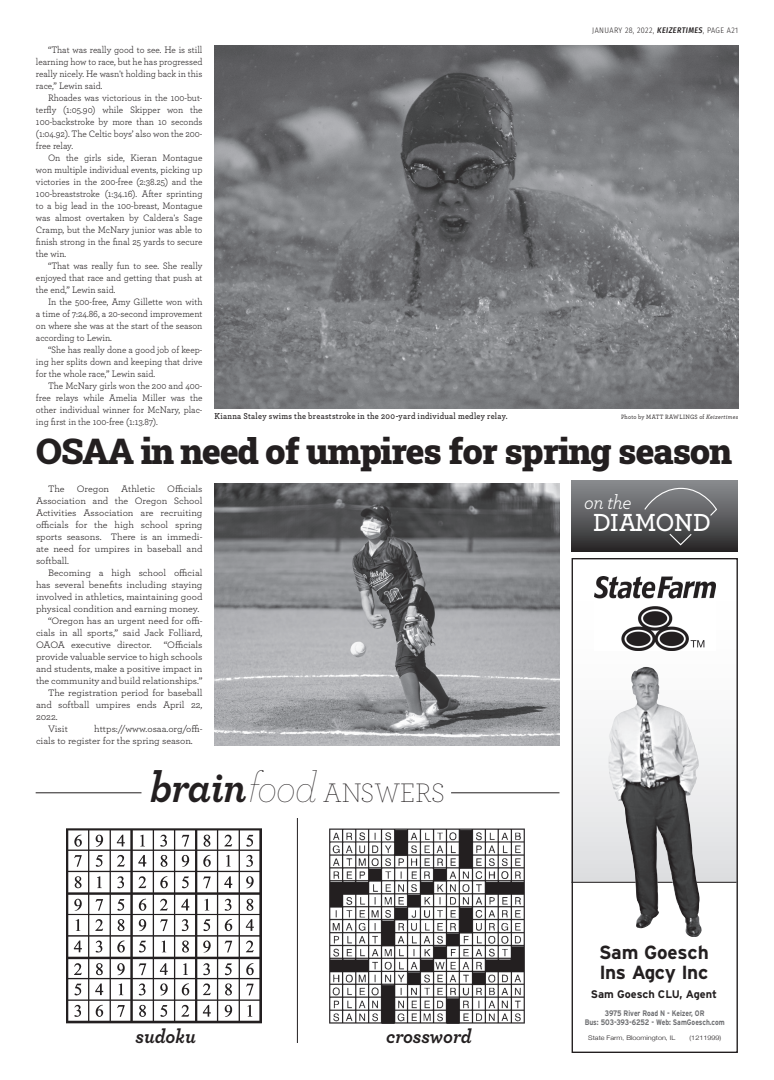
<style>
.page{position:relative;width:774px;height:1080px;background:#fff}
.page>*{position:absolute;margin:0;border:0;box-sizing:border-box;transform-origin:0 0}
.t1{font:36px "Roboto Slab";letter-spacing:-.03em;color:#231f20}
.t2{font:200 28px "Archer";color:#231f20;scale:.95 1}
.t3{font:600 26px "Archer";letter-spacing:-.025em;color:#fff;scale:.95 1}
.t4{font:italic 20.3px "Archer";color:#fff;scale:.95 1}
.t5{font:italic 700 20px "Archer";color:#231f20;scale:.95 1}
.t6{font:700 19px/20px "Interstate";letter-spacing:-.015em;color:#231f20}
.t7{font:700 11px "Interstate";color:#231f20}
.t8{font:9.7px/12px "Archer";color:#231f20;text-align:justify;scale:.95 1}
.t9{font:9.7px/12px "Archer";color:#231f20;text-align:justify}
.t10{font:600 9px "Archer";letter-spacing:.035em;color:#231f20;scale:.9 1}
.t11{font:700 8px/9px "Interstate";letter-spacing:-.01em;color:#6d6e71;text-align:center;scale:.84 1}
.t12{font:300 8px "Fira Sans Condensed";letter-spacing:.04em;color:#231f20}
.t13{font:500 6.5px "Archer";letter-spacing:.04em;color:#231f20;scale:.9 1}
.t14{font:300 6.3px "Helvetica Neue";color:#231f20;scale:1.15 1}
.s1{font-weight:500;font-style:italic}
.s2{font-style:italic}
.s3{font-weight:700;font-style:italic;font-size:43.6px}
.s4{font-weight:100;font-style:italic;font-size:43.6px}
.s5{font-size:5.5px}
</style>
<div class="page">
<svg style="left:574px;top:576px;width:162px;height:306px;fill:#f3f4f4"></svg>
<hr style="left:572px;top:882px;width:165px;height:1px;background:#231f20">
<div style="left:572px;top:558px;width:166px;height:495px;border:1px solid #231f20"></div>
<img style="left:594px;top:577px;width:121px;height:74px">
<img style="left:608px;top:667px;width:70px;height:261px">
<hr style="left:36px;top:793px;width:106px;height:1px;background:#231f20">
<hr style="left:451px;top:793px;width:109px;height:1px;background:#231f20">
<hr style="left:297px;top:818px;width:1px;height:225px;background:#231f20">
<img style="left:330px;top:828px;width:195px;height:196px">
<img style="left:66px;top:828px;width:196px;height:196px">
<img style="left:214px;top:46px;width:524px;height:363px">
<div style="left:571px;top:480px;width:167px;height:72px;background:linear-gradient(to bottom,#8d9093,#2b292a)"></div>
<svg style="left:668px;top:532px;width:25px;height:14px"></svg>
<svg style="left:644px;top:487px;width:74px;height:30px;background:#76777a"></svg>
<img style="left:214px;top:483px;width:346px;height:262px">
<p class="t12" style="left:592px;top:24px;width:147px">JANUARY 28, 2022, <span class="s1">KEIZERTIMES</span>, PAGE A21</p>
<p class="t8" style="left:36px;top:44px;width:177px;text-indent:12px">“That was really good to see. He is still learning how to race, but he has progressed really nicely. He wasn't holding back in this race,” Lewin said.</p>
<p class="t8" style="left:36px;top:92px;width:177px;text-indent:12px">Rhoades was victorious in the 100-but&shy;terfly (1:05.90) while Skipper won the 100-backstroke by more than 10 seconds (1:04.92). The Celtic boys’ also won the 200- free relay.</p>
<p class="t8" style="left:36px;top:152px;width:177px;text-indent:12px">On the girls side, Kieran Montague won multiple individual events, picking up victories in the 200-free (2:38.25) and the 100-breaststroke (1:34.16). After sprinting to a big lead in the 100-breast, Montague was almost overtaken by Caldera's Sage Cramp, but the McNary junior was able to finish strong in the final 25 yards to secure the win.</p>
<p class="t8" style="left:36px;top:260px;width:177px;text-indent:12px">“That was really fun to see. She really enjoyed that race and getting that push at the end,” Lewin said.</p>
<p class="t8" style="left:36px;top:296px;width:177px;text-indent:12px">In the 500-free, Amy Gillette won with a time of 7:24.86, a 20-second improvement on where she was at the start of the season according to Lewin.</p>
<p class="t8" style="left:36px;top:344px;width:177px;text-indent:12px">“She has really done a good job of keep&shy;ing her splits down and keeping that drive for the whole race,” Lewin said.</p>
<p class="t8" style="left:36px;top:380px;width:177px;text-indent:12px">The McNary girls won the 200 and 400- free relays while Amelia Miller was the other individual winner for McNary, plac&shy;ing first in the 100-free (1:13.87).</p>
<p class="t10" style="left:214px;top:412px;width:327px">Kianna Staley swims the breaststroke in the 200-yard individual medley relay.</p>
<p class="t13" style="left:621px;top:414px;width:132px">Photo by MATT RAWLINGS of <span class="s2">Keizertimes</span></p>
<h1 class="t1" style="left:36px;top:437px;width:698px">OSAA in need of umpires for spring season</h1>
<p class="t9" style="left:36px;top:483px;width:168px;text-indent:12px">The Oregon Athletic Officials Association and the Oregon School Activities Association are recruiting officials for the high school spring sports seasons. There is an immedi&shy;ate need for umpires in baseball and softball.</p>
<p class="t9" style="left:48px;top:567px;width:156px">Becoming a high school official</p>
<p class="t9" style="left:36px;top:579px;width:168px">has several benefits including staying</p>
<p class="t9" style="left:36px;top:591px;width:168px">involved in athletics, maintaining good</p>
<p class="t9" style="left:36px;top:603px;width:165px">physical condition and earning money.</p>
<p class="t9" style="left:48px;top:615px;width:156px">“Oregon has an urgent need for offi-</p>
<p class="t9" style="left:36px;top:627px;width:168px">cials in all sports,” said Jack Folliard,</p>
<p class="t9" style="left:36px;top:639px;width:168px">OAOA executive director. “Officials</p>
<p class="t9" style="left:36px;top:651px;width:168px">provide valuable service to high schools</p>
<p class="t9" style="left:36px;top:663px;width:168px">and students, make a positive impact in</p>
<p class="t9" style="left:36px;top:675px;width:168px">the community and build relationships.”</p>
<p class="t9" style="left:48px;top:687px;width:156px">The registration period for baseball</p>
<p class="t9" style="left:36px;top:699px;width:168px">and softball umpires ends April 22,</p>
<p class="t9" style="left:36px;top:711px;width:23px">2022.</p>
<p class="t9" style="left:48px;top:723px;width:21px">Visit</p>
<h3 class="t4" style="left:584px;top:493px;width:51px">on the</h3>
<h3 class="t3" style="left:593px;top:510px;width:125px">DIAMOND</h3>
<p class="t9" style="left:36px;top:723px;width:168px;text-indent:58px">https://www.osaa.org/offi&shy;cials to register for the spring season.</p>
<h2 class="t2" style="left:150px;top:779px;width:312px"><span class="s3">brain</span><span class="s4">food</span> ANSWERS</h2>
<h3 class="t5" style="left:136px;top:1027px;width:65px">sudoku</h3>
<h3 class="t5" style="left:386px;top:1027px;width:92px">crossword</h3>
<h3 class="t6" style="left:599px;top:943px;width:111px">Sam Goesch<br>Ins Agcy Inc</h3>
<p class="t7" style="left:591px;top:990px;width:128px">Sam Goesch CLU, Agent</p>
<p class="t11" style="left:585px;top:1010px;width:168px">3975 River Road N - Keizer, OR<br>Bus: 503-393-6252 - Web: SamGoesch.com</p>
<p class="t14" style="left:588px;top:1036px;width:77px">State Farm<span class="s5">,</span> Bloomington, IL</p>
<p class="t14" style="left:690px;top:1036px;width:29px">(1211999)</p>
</div>
